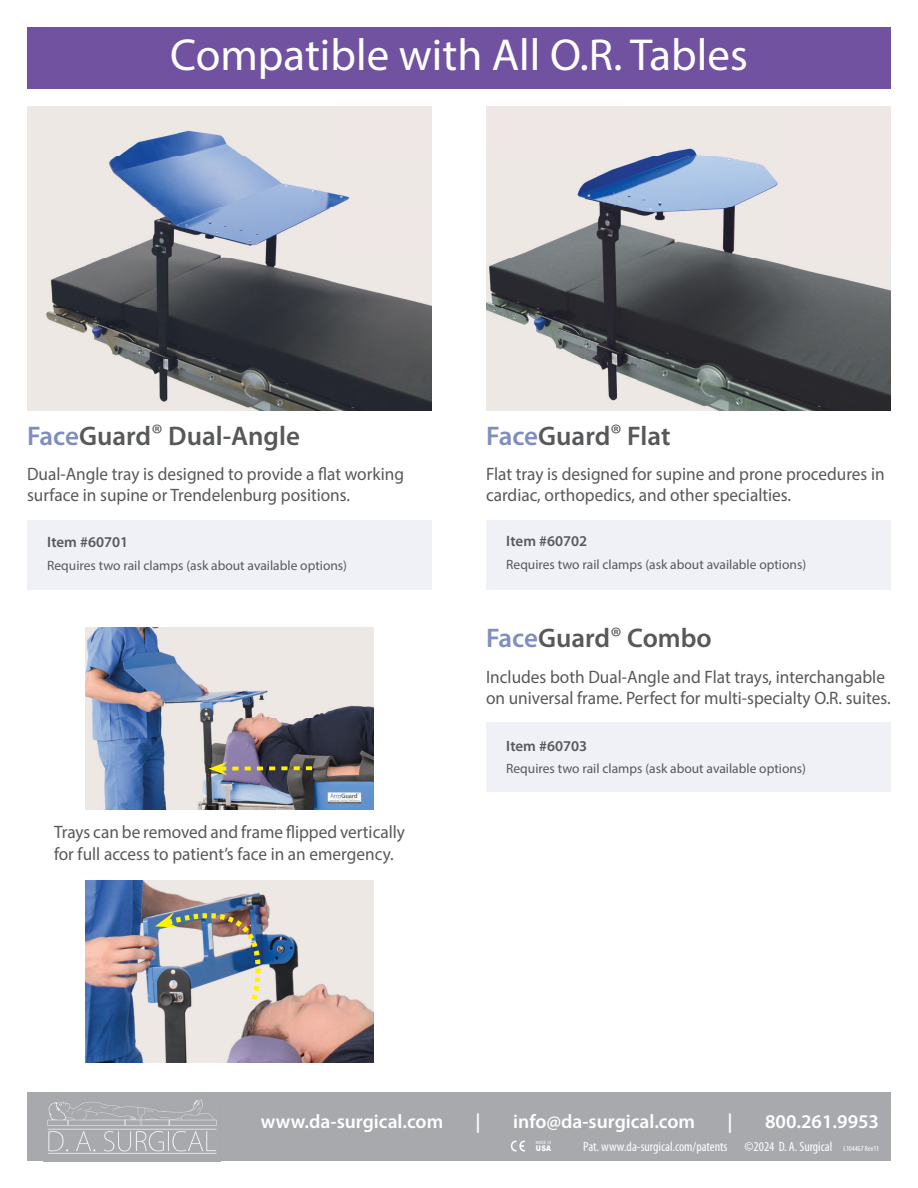
<style>
.page{position:relative;width:918px;height:1188px;background:#fff}
.page>*{position:absolute;margin:0;border:0;box-sizing:border-box;transform-origin:0 0}
.t1{font:45px "Myriad Pro";color:#fff}
.t2{font:600 27px "Myriad Pro";color:#57585a}
.t3{font:600 19.5px "Myriad Pro";color:#fff}
.t4{font:18px/21.6px "Myriad Pro";color:#57585a;scale:.96 1}
.t5{font:600 15px "Myriad Pro";color:#57585a}
.t6{font:13.5px "Myriad Pro";color:#57585a}
.t7{font:condensed 13.5px "Myriad Pro";color:#fff}
.t8{font:900 7.95px "Arial";color:#fff;scale:.8 1}
.t9{font:4.35px "Arial";letter-spacing:.035em;color:#fff;scale:.8 1}
.s1{color:#808dc0}
.s2{font-weight:400}
.s3{font-size:7.5px}
</style>
<div class="page">
<img style="left:27px;top:107px;width:405px;height:303px">
<div style="left:27px;top:520px;width:405px;height:70px;background:#eff1f7"></div>
<img style="left:486px;top:107px;width:405px;height:303px">
<div style="left:486px;top:722px;width:405px;height:70px;background:#eff1f7"></div>
<div style="left:486px;top:520px;width:405px;height:70px;background:#eff1f7"></div>
<div style="left:27px;top:27px;width:864px;height:62px;background:#7152a1"></div>
<img style="left:86px;top:627px;width:287px;height:183px">
<svg style="left:209px;top:762px;width:103px;height:13px"></svg>
<img style="left:86px;top:880px;width:287px;height:182px">
<img style="left:155px;top:887px;width:131px;height:117px">
<div style="left:27px;top:1093px;width:864px;height:68px;background:#a8a9ad"></div>
<img style="left:47px;top:1099px;width:170px;height:55px">
<img style="left:510px;top:1141px;width:15px;height:10px">
<h1 class="t1" style="left:170px;top:28px;width:579px">Compatible with All O.R. Tables</h1>
<h2 class="t2" style="left:27px;top:418px;width:274px"><span class="s1">Face</span>Guard<span class="s2">®</span> Dual-Angle</h2>
<p class="t4" style="left:27px;top:463px;width:394px">Dual-Angle tray is designed to provide a at working surface in supine or Trendelenburg positions.</p>
<p class="t5" style="left:47px;top:532px;width:82px">Item #60701</p>
<p class="t6" style="left:47px;top:557px;width:301px">Requires two rail clamps (ask about available options)</p>
<p class="t4" style="left:54px;top:821px;width:367px">Trays can be removed and frame ipped vertically for full access to patient’s face in an emergency.</p>
<h2 class="t2" style="left:486px;top:418px;width:186px"><span class="s1">Face</span>Guard<span class="s2">®</span> Flat</h2>
<p class="t4" style="left:486px;top:463px;width:417px">Flat tray is designed for supine and prone procedures in cardiac, orthopedics, and other specialties.</p>
<p class="t5" style="left:506px;top:532px;width:82px">Item #60702</p>
<p class="t6" style="left:506px;top:556px;width:301px">Requires two rail clamps (ask about available options)</p>
<h2 class="t2" style="left:486px;top:621px;width:227px"><span class="s1">Face</span>Guard<span class="s2">®</span> Combo</h2>
<p class="t4" style="left:486px;top:665px;width:423px">Includes both Dual-Angle and Flat trays, interchangable on universal frame. Perfect for multi-specialty O.R. suites.</p>
<p class="t5" style="left:506px;top:736px;width:82px">Item #60703</p>
<p class="t6" style="left:506px;top:761px;width:301px">Requires two rail clamps (ask about available options)</p>
<p class="t3" style="left:261px;top:1109px;width:184px">www.da-surgical.com</p>
<p class="t3" style="left:476px;top:1109px;width:7px">|</p>
<p class="t3" style="left:513px;top:1109px;width:184px">info@da-surgical.com</p>
<p class="t3" style="left:728px;top:1109px;width:7px">|</p>
<p class="t3" style="left:765px;top:1109px;width:116px">800.261.9953</p>
<p class="t7" style="left:583px;top:1138px;width:146px">Pat. www.da-surgical.com/patents</p>
<p class="t7" style="left:745px;top:1138px;width:136px">©2024 D. A. Surgical <span class="s3">L1044G7 Rev11</span></p>
<p class="t9" style="left:536px;top:1140px;width:21px">MADE IN</p>
<p class="t8" style="left:536px;top:1142px;width:21px">USA</p>
</div>
